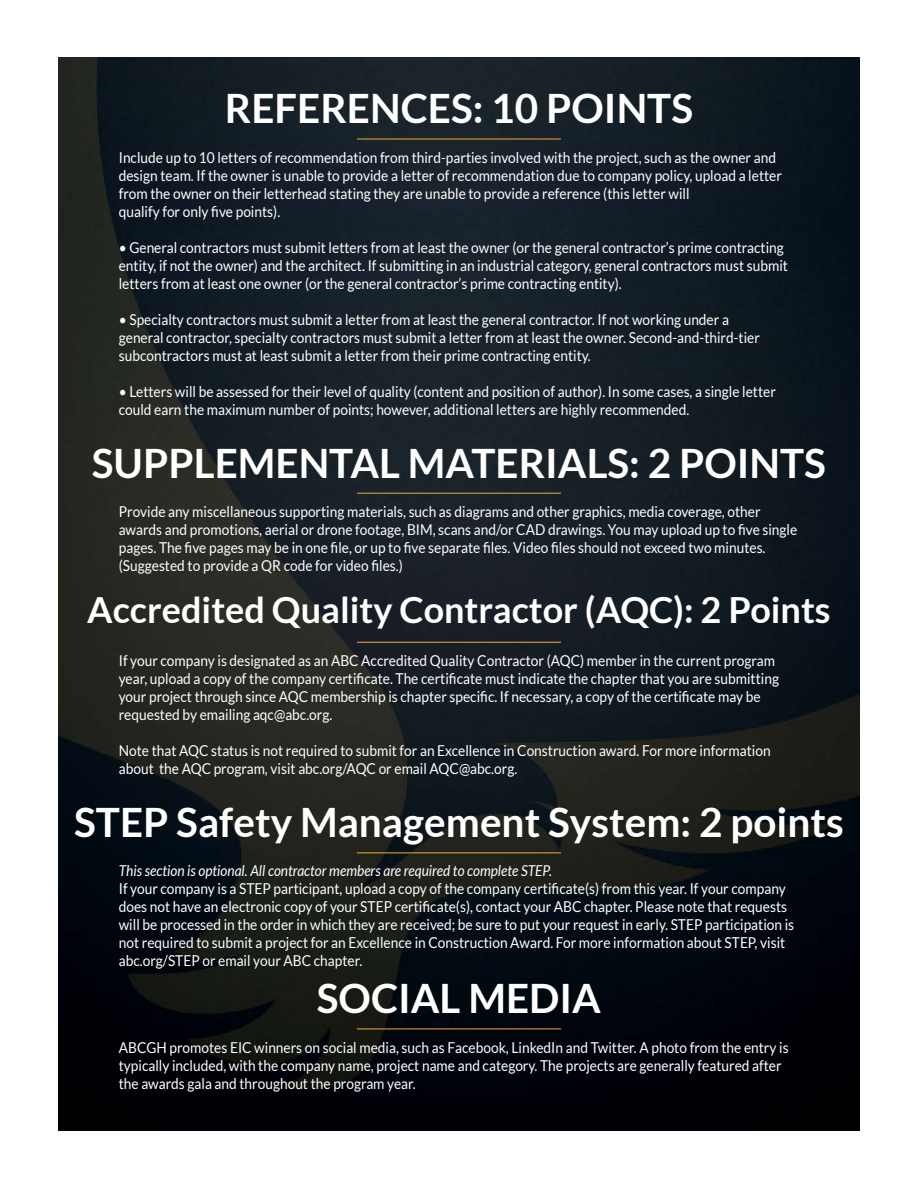
<style>
.page{position:relative;width:918px;height:1188px;background:#fff}
.page>*{position:absolute;margin:0;border:0;box-sizing:border-box;transform-origin:0 0}
.t1{font:700 40.5px "Lato";color:#fff}
.t2{font:700 36px "Lato";color:#fff}
.t3{font:15px/18px "Lato";color:#fff;scale:.91 1}
.t4{font:italic 15px "Lato";color:#fff;scale:.91 1}
</style>
<div class="page">
<img style="left:58px;top:58px;width:802px;height:1072px">
<hr style="left:357px;top:138px;width:204px;height:2px;background:#d49b37">
<hr style="left:357px;top:493px;width:204px;height:1px;background:#d49b37">
<hr style="left:357px;top:852px;width:204px;height:1px;background:#d49b37">
<hr style="left:357px;top:1028px;width:204px;height:1px;background:#d49b37">
<hr style="left:357px;top:642px;width:204px;height:1px;background:#d49b37">
<p class="t1" style="left:225px;top:85px;width:470px">REFERENCES: 10 POINTS</p>
<p class="t3" style="left:119px;top:148px;width:730px">Include up to 10 letters of recommendation from third-parties involved with the project, such as the owner and design team. If the owner is unable to provide a letter of recommendation due to company policy, upload a letter from the owner on their letterhead stating they are unable to provide a reference (this letter will</p>
<p class="t3" style="left:119px;top:202px;width:179px">qualify for only five points).</p>
<p class="t3" style="left:119px;top:238px;width:737px">• General contractors must submit letters from at least the owner (or the general contractor’s prime contracting entity, if not the owner) and the architect. If submitting in an industrial category, general contractors must submit letters from at least one owner (or the general contractor’s prime contracting entity).</p>
<p class="t3" style="left:119px;top:310px;width:706px">• Specialty contractors must submit a letter from at least the general contractor. If not working under a general contractor, specialty contractors must submit a letter from at least the owner. Second-and-third-tier subcontractors must at least submit a letter from their prime contracting entity.</p>
<p class="t3" style="left:119px;top:382px;width:724px">• Letters will be assessed for their level of quality (content and position of author). In some cases, a single letter</p>
<p class="t3" style="left:119px;top:400px;width:628px">could earn the maximum number of points; however, additional letters are highly recommended.</p>
<p class="t1" style="left:92px;top:440px;width:736px">SUPPLEMENTAL MATERIALS: 2 POINTS</p>
<p class="t3" style="left:119px;top:502px;width:747px">Provide any miscellaneous supporting materials, such as diagrams and other graphics, media coverage, other awards and promotions, aerial or drone footage, BIM, scans and/or CAD drawings. You may upload up to five single pages. The five pages may be in one file, or up to five separate files. Video files should not exceed two minutes. (Suggested to provide a QR code for video files.)</p>
<p class="t2" style="left:87px;top:589px;width:745px">Accredited Quality Contractor (AQC): 2 Points</p>
<p class="t3" style="left:119px;top:651px;width:727px">If your company is designated as an ABC Accredited Quality Contractor (AQC) member in the current program year, upload a copy of the company certificate. The certificate must indicate the chapter that you are submitting your project through since AQC membership is chapter specific. If necessary, a copy of the certificate may be requested by emailing aqc@abc.org.</p>
<p class="t3" style="left:119px;top:741px;width:718px">Note that AQC status is not required to submit for an Excellence in Construction award. For more information about the AQC program, visit abc.org/AQC or email AQC@abc.org.</p>
<p class="t1" style="left:74px;top:799px;width:771px">STEP Safety Management System: 2 points</p>
<p class="t4" style="left:119px;top:863px;width:478px">This section is optional. All contractor members are required to complete STEP.</p>
<p class="t3" style="left:119px;top:880px;width:734px">If your company is a STEP participant, upload a copy of the company certificate(s) from this year. If your company</p>
<p class="t3" style="left:119px;top:898px;width:744px">does not have an electronic copy of your STEP certificate(s), contact your ABC chapter. Please note that requests will be processed in the order in which they are received; be sure to put your request in early. STEP participation is not required to submit a project for an Excellence in Construction Award. For more information about STEP, visit abc.org/STEP or email your ABC chapter.</p>
<p class="t1" style="left:317px;top:975px;width:285px">SOCIAL MEDIA</p>
<p class="t3" style="left:119px;top:1038px;width:738px">ABCGH promotes EIC winners on social media, such as Facebook, LinkedIn and Twitter. A photo from the entry is typically included, with the company name, project name and category. The projects are generally featured after the awards gala and throughout the program year.</p>
</div>
